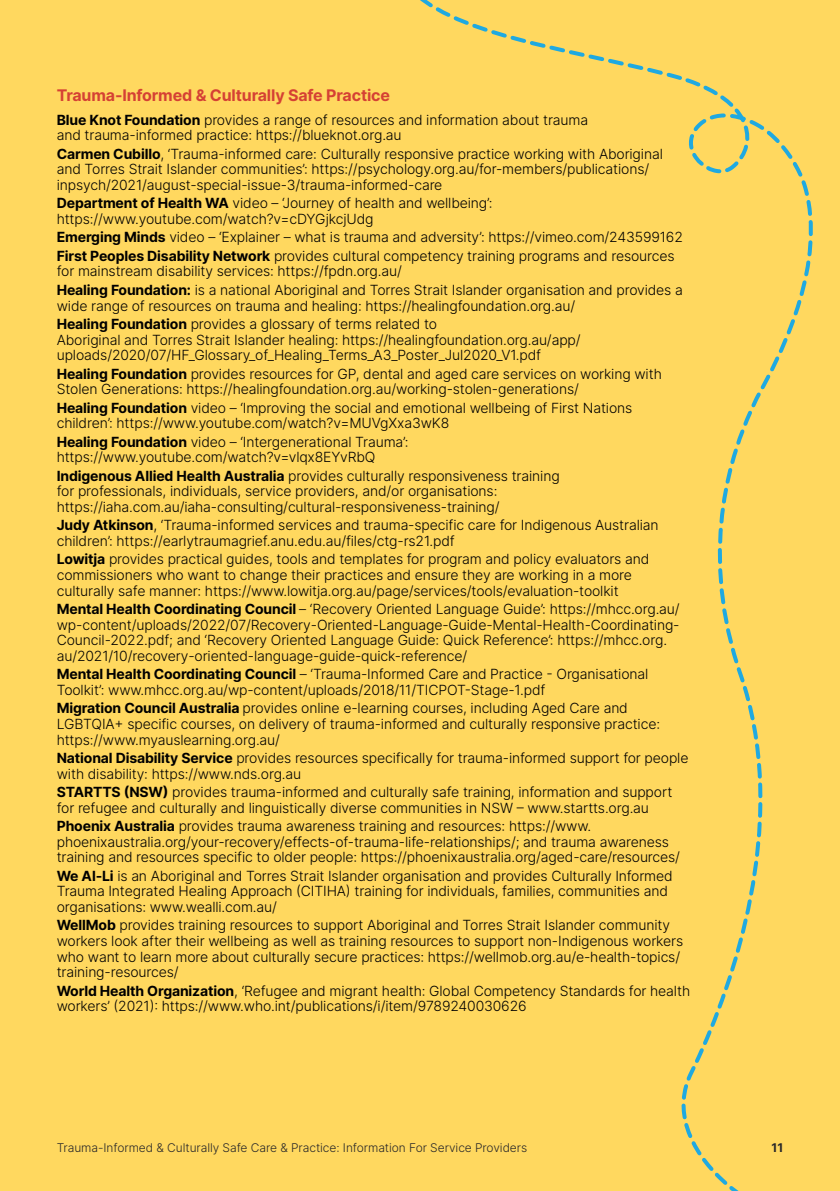
<style>
.page{position:relative;width:840px;height:1191px;background:#fff}
.page>*{position:absolute;margin:0;border:0;box-sizing:border-box;transform-origin:0 0}
.Table_subhead{font:700 16px "Inter";letter-spacing:-.01em;color:#d54134}
.Body-7_Services{font:300 14px/15.6px "Inter";letter-spacing:-.01em;color:#000}
.Body-7_Services_2nd{font:300 14px "Inter";letter-spacing:-.01em;color:#000}
.t1{font:300 12px "Inter";letter-spacing:-.005em;color:#292829}
.t2{font:700 12px "Inter";color:#292829}
.s1{font-weight:700}
</style>
<div class="page">
<div style="left:0;top:0;width:839px;height:1191px;background:#ffd85f"></div>
<svg style="left:420px;top:0;width:393px;height:1191px"></svg>
<p class="Table_subhead" style="left:57px;top:83px;width:334px">Trauma-Informed &amp; Culturally Safe Practice</p>
<p class="Body-7_Services" style="left:57px;top:112px;width:532px"><span class="s1">Blue Knot Foundation</span> provides a range of resources and information about trauma</p>
<p class="Body-7_Services_2nd" style="left:57px;top:125px;width:346px">and trauma-informed practice: https://blueknot.org.au</p>
<p class="Body-7_Services" style="left:57px;top:146px;width:607px"><span class="s1">Carmen Cubillo</span>, ‘Trauma-informed care: Culturally responsive practice working with Aboriginal and Torres Strait Islander communities’: https://psychology.org.au/for-members/publications/ inpsych/2021/august-special-issue-3/trauma-informed-care</p>
<p class="Body-7_Services" style="left:57px;top:195px;width:437px"><span class="s1">Department of Health WA</span> video – ‘Journey of health and wellbeing’: https://www.youtube.com/watch?v=cDYGjkcjUdg</p>
<p class="Body-7_Services" style="left:57px;top:229px;width:627px"><span class="s1">Emerging Minds</span> video – ‘Explainer – what is trauma and adversity’: https://vimeo.com/243599162</p>
<p class="Body-7_Services" style="left:57px;top:248px;width:619px"><span class="s1">First Peoples Disability Network</span> provides cultural competency training programs and resources for mainstream disability services: https://fpdn.org.au/</p>
<p class="Body-7_Services" style="left:57px;top:282px;width:627px"><span class="s1">Healing Foundation:</span> is a national Aboriginal and Torres Strait Islander organisation and provides a wide range of resources on trauma and healing: https://healingfoundation.org.au/</p>
<p class="Body-7_Services" style="left:57px;top:316px;width:525px"><span class="s1">Healing Foundation</span> provides a glossary of terms related to<br>Aboriginal and Torres Strait Islander healing: https://healingfoundation.org.au/app/ uploads/2020/07/HF_Glossary_of_Healing_Terms_A3_Poster_Jul2020_V1.pdf</p>
<p class="Body-7_Services" style="left:57px;top:365px;width:606px"><span class="s1">Healing Foundation</span> provides resources for GP, dental and aged care services on working with<br>Stolen Generations: https://healingfoundation.org.au/working-stolen-generations/</p>
<p class="Body-7_Services" style="left:57px;top:399px;width:576px"><span class="s1">Healing Foundation</span> video – ‘Improving the social and emotional wellbeing of First Nations children’: https://www.youtube.com/watch?v=MUVgXxa3wK8</p>
<p class="Body-7_Services" style="left:57px;top:433px;width:353px"><span class="s1">Healing Foundation</span> video – ‘Intergenerational Trauma’: https://www.youtube.com/watch?v=vlqx8EYvRbQ</p>
<p class="Body-7_Services" style="left:57px;top:468px;width:504px"><span class="s1">Indigenous Allied Health Australia</span> provides culturally responsiveness training for professionals, individuals, service providers, and/or organisations: https://iaha.com.au/iaha-consulting/cultural-responsiveness-training/</p>
<p class="Body-7_Services" style="left:57px;top:517px;width:603px"><span class="s1">Judy Atkinson</span>, ‘Trauma-informed services and trauma-specific care for Indigenous Australian children’: https://earlytraumagrief.anu.edu.au/files/ctg-rs21.pdf</p>
<p class="Body-7_Services" style="left:57px;top:551px;width:593px"><span class="s1">Lowitja</span> provides practical guides, tools and templates for program and policy evaluators and commissioners who want to change their practices and ensure they are working in a more culturally safe manner: https://www.lowitja.org.au/page/services/tools/evaluation-toolkit</p>
<p class="Body-7_Services" style="left:57px;top:601px;width:624px"><span class="s1">Mental Health Coordinating Council</span> – ‘Recovery Oriented Language Guide’: https://mhcc.org.au/ wp-content/uploads/2022/07/Recovery-Oriented-Language-Guide-Mental-Health-Coordinating-Council-2022.pdf; and ‘Recovery Oriented Language Guide: Quick Reference’: https://mhcc.org. au/2021/10/recovery-oriented-language-guide-quick-reference/</p>
<p class="Body-7_Services" style="left:57px;top:666px;width:592px"><span class="s1">Mental Health Coordinating Council</span> – ‘Trauma-Informed Care and Practice - Organisational<br>Toolkit’: www.mhcc.org.au/wp-content/uploads/2018/11/TICPOT-Stage-1.pdf</p>
<p class="Body-7_Services" style="left:57px;top:700px;width:604px"><span class="s1">Migration Council Australia</span> provides online e-learning courses, including Aged Care and<br>LGBTQIA+ specific courses, on delivery of trauma-informed and culturally responsive practice: https://www.myauslearning.org.au/</p>
<p class="Body-7_Services" style="left:57px;top:750px;width:633px"><span class="s1">National Disability Service</span> provides resources specifically for trauma-informed support for people with disability: https://www.nds.org.au</p>
<p class="Body-7_Services" style="left:57px;top:784px;width:616px"><span class="s1">STARTTS (NSW)</span> provides trauma-informed and culturally safe training, information and support for refugee and culturally and linguistically diverse communities in NSW – www.startts.org.au</p>
<p class="Body-7_Services" style="left:57px;top:818px;width:624px"><span class="s1">Phoenix Australia</span> provides trauma awareness training and resources: https://www. phoenixaustralia.org/your-recovery/effects-of-trauma-life-relationships/; and trauma awareness training and resources specific to older people: https://phoenixaustralia.org/aged-care/resources/</p>
<p class="Body-7_Services" style="left:57px;top:867px;width:617px"><span class="s1">We Al-Li</span> is an Aboriginal and Torres Strait Islander organisation and provides Culturally Informed<br>Trauma Integrated Healing Approach (CITIHA) training for individuals, families, communities and organisations: www.wealli.com.au/</p>
<p class="Body-7_Services" style="left:57px;top:917px;width:627px"><span class="s1">WellMob</span> provides training resources to support Aboriginal and Torres Strait Islander community workers look after their wellbeing as well as training resources to support non-Indigenous workers who want to learn more about culturally secure practices: https://wellmob.org.au/e-health-topics/ training-resources/</p>
<p class="Body-7_Services" style="left:57px;top:982px;width:634px"><span class="s1">World Health Organization</span>, ‘Refugee and migrant health: Global Competency Standards for health workers’ (2021): https://www.who.int/publications/i/item/9789240030626</p>
<p class="t1" style="left:57px;top:1139px;width:472px">Trauma-Informed &amp; Culturally Safe Care &amp; Practice: Information For Service Providers</p>
<p class="t2" style="left:771px;top:1138px;width:13px">11</p>
</div>
